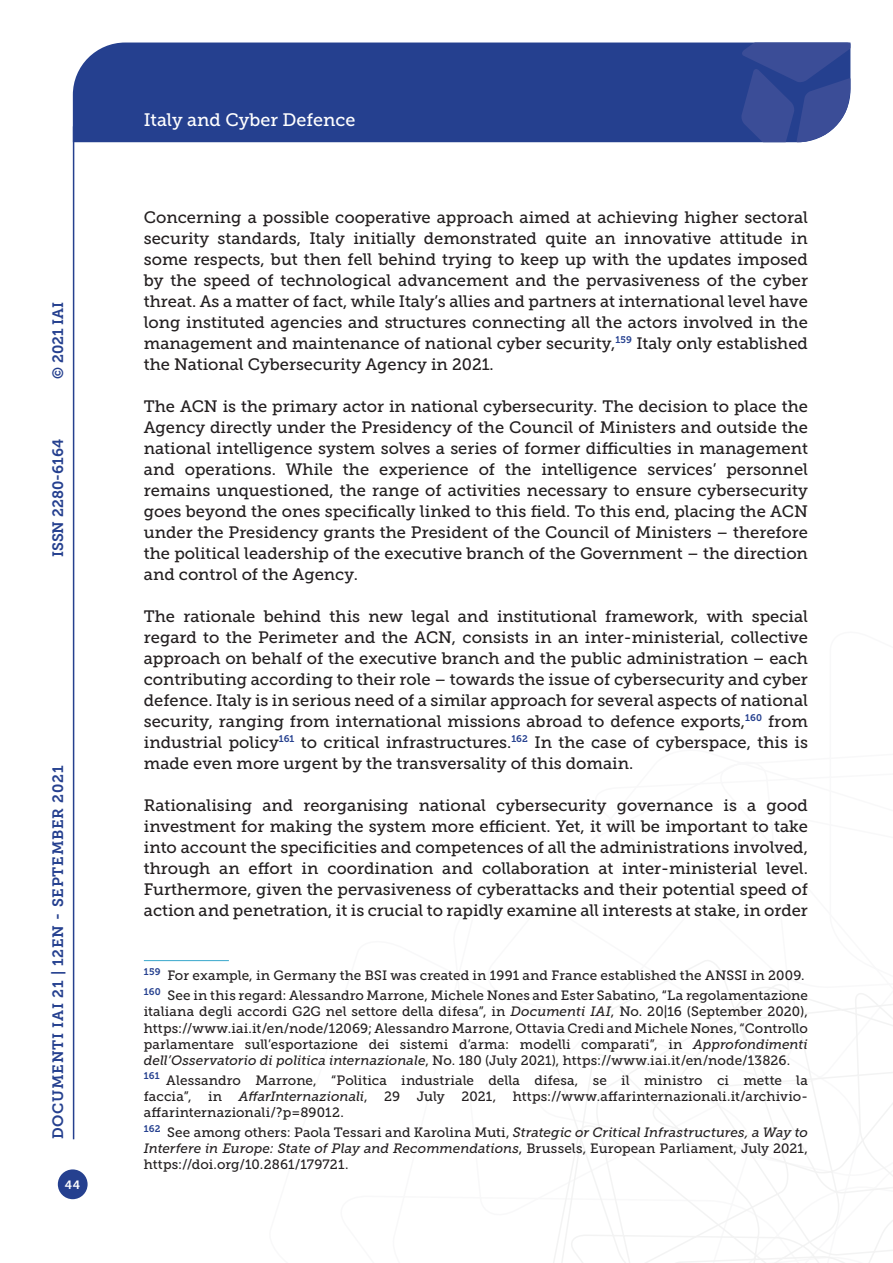
<style>
.page{position:relative;width:893px;height:1263px;background:#fff}
.page>*{position:absolute;margin:0;border:0;box-sizing:border-box;transform-origin:0 0}
.t1{font:18px "Museo Slab 500";color:#fff}
.Testo{font:16.5px/21px "Museo Slab 500";color:#231f20;text-align:justify}
.t2{font:15px "Museo Slab 700";letter-spacing:.05em;color:#25408f}
.t3{font:15px "Museo Slab 700";color:#25408f}
.Nota{font:13.5px/16.2px "Museo Slab 500";letter-spacing:.01em;color:#231f20;text-align:justify}
.t4{font:12px "Museo Slab 700";color:#fff}
.s1{font-style:italic}
</style>
<div class="page">
<svg style="left:553px;top:960px;width:340px;height:303px"></svg>
<div style="left:73px;top:43px;width:668px;height:99px;background:#25408f"></div>
<svg style="left:741px;top:43px;width:109px;height:99px;background:#3f529a"></svg>
<div style="left:58px;top:1169px;width:30px;height:30px;background:#25408f;border-radius:50%"></div>
<hr style="left:73px;top:126px;width:1px;height:1013px;background:#25408f">
<hr style="left:144px;top:960px;width:85px;height:1px;background:#39a7cc">
<p class="t2" style="left:50px;top:379px;width:79px;rotate:-90deg">© 2021 IAI</p>
<p class="t3" style="left:50px;top:557px;width:120px;rotate:-90deg">ISSN 2280-6164</p>
<p class="t2" style="left:50px;top:1139px;width:375px;rotate:-90deg">DOCUMENTI IAI 21 | 12EN - SEPTEMBER 2021</p>
<p class="t4" style="left:65px;top:1178px;width:17px">44</p>
<p class="t1" style="left:144px;top:110px;width:213px">Italy and Cyber Defence</p>
<p class="Testo" style="left:144px;top:207px;width:666px">Concerning a possible cooperative approach aimed at achieving higher sectoral security standards, Italy initially demonstrated quite an innovative attitude in some respects, but then fell behind trying to keep up with the updates imposed by the speed of technological advancement and the pervasiveness of the cyber threat. As a matter of fact, while Italy’s allies and partners at international level have long instituted agencies and structures connecting all the actors involved in the management and maintenance of national cyber security,<sup>159</sup> Italy only established the National Cybersecurity Agency in 2021.</p>
<p class="Testo" style="left:144px;top:396px;width:666px">The ACN is the primary actor in national cybersecurity. The decision to place the Agency directly under the Presidency of the Council of Ministers and outside the national intelligence system solves a series of former difficulties in management and operations. While the experience of the intelligence services’ personnel remains unquestioned, the range of activities necessary to ensure cybersecurity goes beyond the ones specifically linked to this field. To this end, placing the ACN under the Presidency grants the President of the Council of Ministers – therefore the political leadership of the executive branch of the Government – the direction and control of the Agency.</p>
<p class="Testo" style="left:144px;top:606px;width:666px">The rationale behind this new legal and institutional framework, with special regard to the Perimeter and the ACN, consists in an inter-ministerial, collective approach on behalf of the executive branch and the public administration – each contributing according to their role – towards the issue of cybersecurity and cyber defence. Italy is in serious need of a similar approach for several aspects of national security, ranging from international missions abroad to defence exports,<sup>160</sup> from industrial policy<sup>161</sup> to critical infrastructures.<sup>162</sup> In the case of cyberspace, this is made even more urgent by the transversality of this domain.</p>
<p class="Testo" style="left:144px;top:795px;width:666px">Rationalising and reorganising national cybersecurity governance is a good investment for making the system more efficient. Yet, it will be important to take into account the specificities and competences of all the administrations involved, through an effort in coordination and collaboration at inter-ministerial level.<br>Furthermore, given the pervasiveness of cyberattacks and their potential speed of action and penetration, it is crucial to rapidly examine all interests at stake, in order</p>
<p class="Nota" style="left:144px;top:968px;width:662px"><sup>159</sup> For example, in Germany the BSI was created in 1991 and France established the ANSSI in 2009.</p>
<p class="Nota" style="left:144px;top:987px;width:666px"><sup>160</sup> See in this regard: Alessandro Marrone, Michele Nones and Ester Sabatino, “La regolamentazione italiana degli accordi G2G nel settore della difesa”, in <span class="s1">Documenti IAI</span>, No. 20|16 (September 2020), https://www.iai.it/en/node/12069; Alessandro Marrone, Ottavia Credi and Michele Nones, “Controllo parlamentare sull’esportazione dei sistemi d’arma: modelli comparati”, in <span class="s1">Approfondimenti dell’Osservatorio di politica internazionale</span>, No. 180 (July 2021), https://www.iai.it/en/node/13826.</p>
<p class="Nota" style="left:144px;top:1072px;width:666px"><sup>161</sup> Alessandro Marrone, “Politica industriale della difesa, se il ministro ci mette la faccia”, in <span class="s1">AffarInternazionali</span>, 29 July 2021, https://www.affarinternazionali.it/archivio&shy;affarinternazionali/?p=89012.</p>
<p class="Nota" style="left:144px;top:1124px;width:666px"><sup>162</sup> See among others: Paola Tessari and Karolina Muti, <span class="s1">Strategic or Critical Infrastructures, a Way to Interfere in Europe: State of Play and Recommendations</span>, Brussels, European Parliament, July 2021, https://doi.org/10.2861/179721.</p>
</div>
